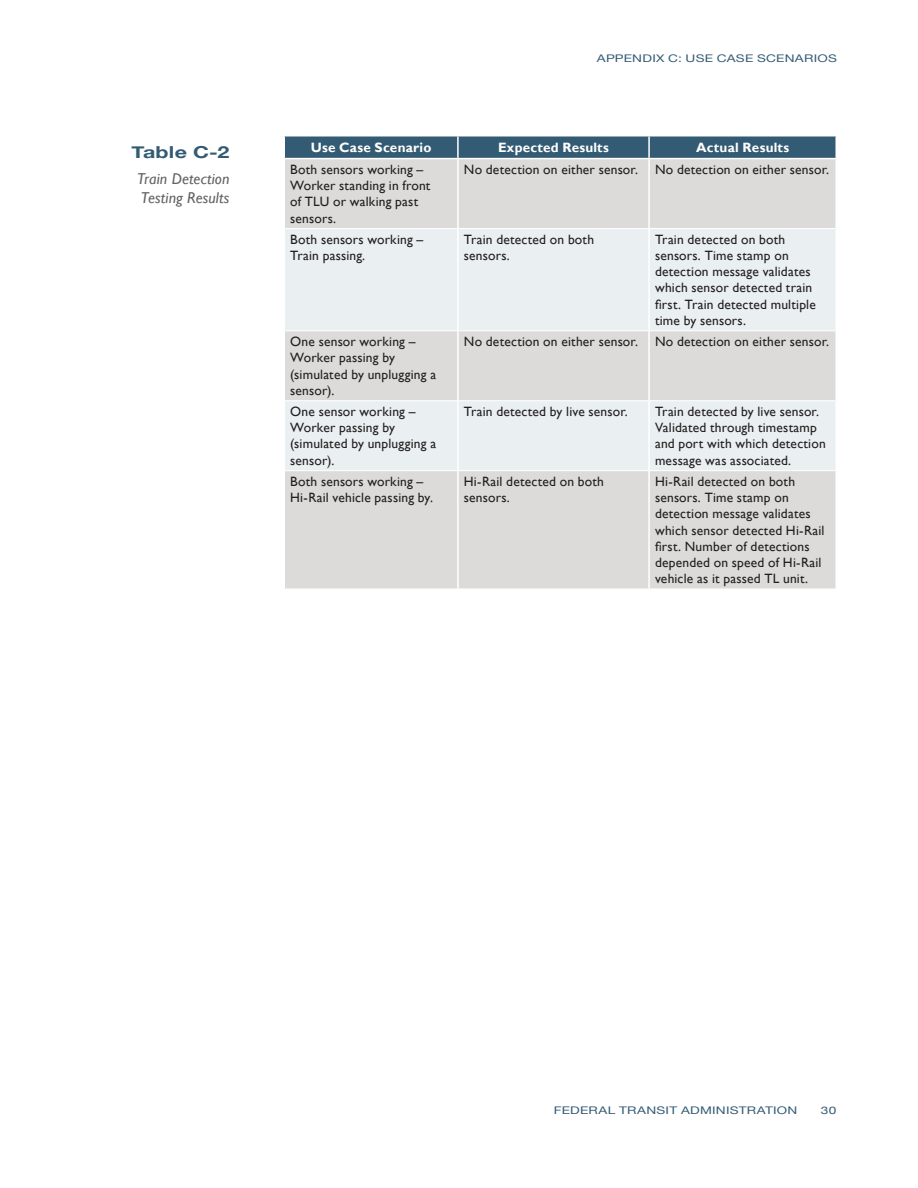
<style>
.page{position:relative;width:918px;height:1188px;background:#fff}
.page>*{position:absolute;margin:0;border:0;box-sizing:border-box;transform-origin:0 0}
.Figure_Table_head{font:700 16.5px "Helvetica Neue";letter-spacing:.01em;color:#345b74;scale:1.3 1}
.FIGURES_following{font:italic 15.75px/18.9px "Gill Sans";letter-spacing:.01em;color:#636366}
.Table_body_text{font:13.5px/16.2px "Gill Sans";letter-spacing:.015em;color:#231f20}
.Table_heads_NEW{font:700 13.5px "Gill Sans";letter-spacing:.02em;color:#fff}
.t1{font:10.5px "Helvetica Neue";letter-spacing:.02em;color:#345b74;scale:1.3 1}
</style>
<div class="page">
<div style="left:285px;top:159px;width:551px;height:429px;background:#dcdbda"></div>
<svg style="left:285px;top:229px;width:551px;height:241px;background:#e6e9ea"></svg>
<hr style="left:457px;top:159px;width:2px;height:69px;background:#fff">
<hr style="left:648px;top:159px;width:2px;height:69px;background:#fff">
<hr style="left:457px;top:229px;width:2px;height:102px;background:#fff">
<hr style="left:648px;top:229px;width:2px;height:102px;background:#fff">
<hr style="left:457px;top:331px;width:2px;height:70px;background:#fff">
<hr style="left:648px;top:331px;width:2px;height:70px;background:#fff">
<hr style="left:457px;top:401px;width:2px;height:69px;background:#fff">
<hr style="left:648px;top:401px;width:2px;height:69px;background:#fff">
<hr style="left:457px;top:471px;width:2px;height:117px;background:#fff">
<hr style="left:648px;top:471px;width:2px;height:117px;background:#fff">
<hr style="left:285px;top:228px;width:173px;height:1px;background:#fff">
<hr style="left:458px;top:228px;width:191px;height:1px;background:#fff">
<hr style="left:649px;top:228px;width:187px;height:1px;background:#fff">
<hr style="left:285px;top:331px;width:173px;height:1px;background:#fff">
<hr style="left:458px;top:331px;width:191px;height:1px;background:#fff">
<hr style="left:649px;top:331px;width:187px;height:1px;background:#fff">
<hr style="left:285px;top:401px;width:173px;height:1px;background:#fff">
<hr style="left:458px;top:401px;width:191px;height:1px;background:#fff">
<hr style="left:649px;top:401px;width:187px;height:1px;background:#fff">
<hr style="left:285px;top:470px;width:173px;height:1px;background:#fff">
<hr style="left:458px;top:470px;width:191px;height:1px;background:#fff">
<hr style="left:649px;top:470px;width:187px;height:1px;background:#fff">
<svg style="left:284px;top:136px;width:553px;height:22px;background:#3c6179"></svg>
<h2 class="Figure_Table_head" style="left:131px;top:137px;width:77px">Table C-2</h2>
<p class="FIGURES_following" style="left:137px;top:169px;width:94px">Train Detection<br>Testing Results</p>
<p class="t1" style="left:597px;top:49px;width:186px">APPENDIX C: USE CASE SCENARIOS</p>
<p class="Table_heads_NEW" style="left:311px;top:139px;width:122px">Use Case Scenario</p>
<p class="Table_heads_NEW" style="left:498px;top:139px;width:112px">Expected Results</p>
<p class="Table_heads_NEW" style="left:696px;top:139px;width:94px">Actual Results</p>
<p class="Table_body_text" style="left:290px;top:162px;width:135px">Both sensors working –</p>
<p class="Table_body_text" style="left:290px;top:178px;width:142px">Worker standing in front of TLU or walking past sensors.</p>
<p class="Table_body_text" style="left:464px;top:162px;width:176px">No detection on either sensor.</p>
<p class="Table_body_text" style="left:655px;top:162px;width:176px">No detection on either sensor.</p>
<p class="Table_body_text" style="left:290px;top:231px;width:135px">Both sensors working –</p>
<p class="Table_body_text" style="left:290px;top:248px;width:77px">Train passing.</p>
<p class="Table_body_text" style="left:464px;top:231px;width:132px">Train detected on both sensors.</p>
<p class="Table_body_text" style="left:655px;top:231px;width:162px">Train detected on both sensors. Time stamp on detection message validates which sensor detected train first. Train detected multiple time by sensors.</p>
<p class="Table_body_text" style="left:290px;top:334px;width:127px">One sensor working –</p>
<p class="Table_body_text" style="left:290px;top:350px;width:147px">Worker passing by (simulated by unplugging a sensor).</p>
<p class="Table_body_text" style="left:464px;top:334px;width:176px">No detection on either sensor.</p>
<p class="Table_body_text" style="left:655px;top:334px;width:176px">No detection on either sensor.</p>
<p class="Table_body_text" style="left:290px;top:404px;width:127px">One sensor working –</p>
<p class="Table_body_text" style="left:290px;top:420px;width:147px">Worker passing by (simulated by unplugging a sensor).</p>
<p class="Table_body_text" style="left:464px;top:404px;width:165px">Train detected by live sensor.</p>
<p class="Table_body_text" style="left:655px;top:404px;width:172px">Train detected by live sensor.<br>Validated through timestamp and port with which detection message was associated.</p>
<p class="Table_body_text" style="left:290px;top:474px;width:135px">Both sensors working –</p>
<p class="Table_body_text" style="left:290px;top:490px;width:144px">Hi-Rail vehicle passing by.</p>
<p class="Table_body_text" style="left:464px;top:474px;width:142px">Hi-Rail detected on both sensors.</p>
<p class="Table_body_text" style="left:655px;top:474px;width:171px">Hi-Rail detected on both sensors. Time stamp on detection message validates which sensor detected Hi-Rail first. Number of detections depended on speed of Hi-Rail vehicle as it passed TL unit.</p>
<p class="t1" style="left:554px;top:1102px;width:189px">FEDERAL TRANSIT ADMINISTRATION</p>
<p class="t1" style="left:821px;top:1102px;width:13px">30</p>
</div>
